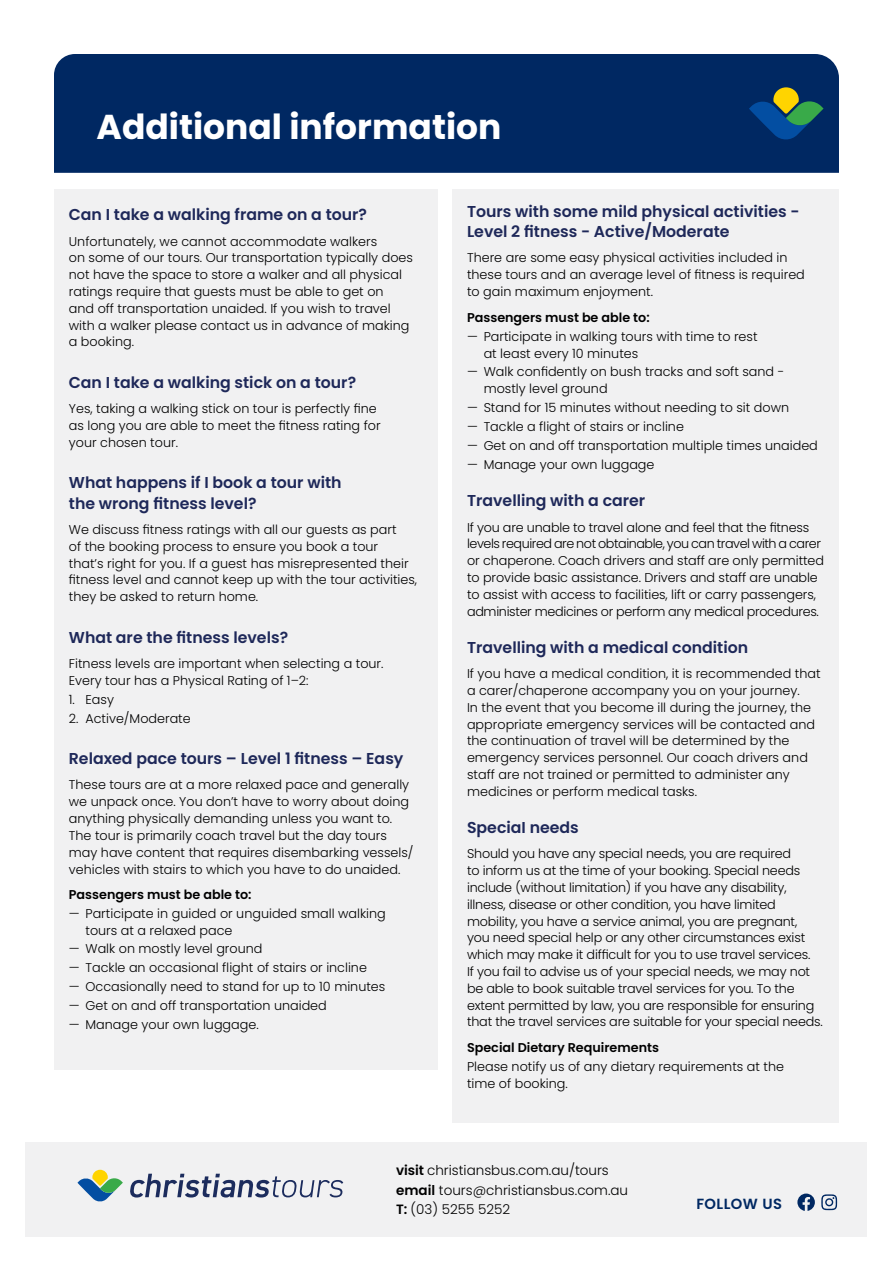
<style>
.page{position:relative;width:893px;height:1263px;background:#fff}
.page>*{position:absolute;margin:0;border:0;box-sizing:border-box;transform-origin:0 0}
.t1{font:700 34.5px "Poppins";color:#fff}
.t2{font:600 15.75px/20.2px "Poppins";color:#1e2859}
.t3{font:600 14.7px "Poppins";letter-spacing:.03em;color:#002862}
.t4{font:300 13.5px/19.5px "Poppins";color:#000}
.t5{font:300 12.75px/16.8px "Poppins";color:#000}
.t6{font:600 12.75px "Poppins";color:#000}
.s1{font-weight:600}
</style>
<div class="page">
<div style="left:54px;top:54px;width:785px;height:119px;background:#002862"></div>
<svg style="left:749px;top:87px;width:74px;height:54px"></svg>
<div style="left:54px;top:189px;width:384px;height:880px;background:#f1f1f2"></div>
<div style="left:452px;top:189px;width:387px;height:933px;background:#f1f1f2"></div>
<div style="left:26px;top:1142px;width:841px;height:95px;background:#f1f1f2"></div>
<svg style="left:130px;top:1174px;width:213px;height:23px"></svg>
<svg style="left:77px;top:1170px;width:46px;height:32px"></svg>
<svg style="left:797px;top:1193px;width:40px;height:18px"></svg>
<h1 class="t1" style="left:97px;top:107px;width:406px">Additional information</h1>
<p class="t2" style="left:69px;top:205px;width:300px">Can I take a walking frame on a tour?</p>
<p class="t5" style="left:69px;top:233px;width:346px">Unfortunately, we cannot accommodate walkers<br>on some of our tours. Our transportation typically does not have the space to store a walker and all physical ratings require that guests must be able to get on<br>and off transportation unaided. If you wish to travel with a walker please contact us in advance of making a booking.</p>
<p class="t2" style="left:69px;top:372px;width:289px">Can I take a walking stick on a tour?</p>
<p class="t5" style="left:69px;top:400px;width:313px">Yes, taking a walking stick on tour is perfectly fine as long you are able to meet the fitness rating for your chosen tour.</p>
<p class="t2" style="left:69px;top:473px;width:274px">What happens if I book a tour with the wrong fitness level?</p>
<p class="t5" style="left:69px;top:521px;width:350px">We discuss fitness ratings with all our guests as part<br>of the booking process to ensure you book a tour<br>that’s right for you. If a guest has misrepresented their fitness level and cannot keep up with the tour activities, they be asked to return home.</p>
<p class="t2" style="left:69px;top:627px;width:221px">What are the fitness levels?</p>
<p class="t5" style="left:69px;top:655px;width:316px">Fitness levels are important when selecting a tour.<br>Every tour has a Physical Rating of 1–2:</p>
<p class="t5" style="left:69px;top:691px;width:47px">1. Easy</p>
<p class="t5" style="left:69px;top:710px;width:123px">2. Active/Moderate</p>
<p class="t2" style="left:69px;top:749px;width:336px">Relaxed pace tours – Level 1 fitness – Easy</p>
<p class="t5" style="left:69px;top:777px;width:346px">These tours are at a more relaxed pace and generally we unpack once. You don’t have to worry about doing anything physically demanding unless you want to.<br>The tour is primarily coach travel but the day tours may have content that requires disembarking vessels/ vehicles with stairs to which you have to do unaided.</p>
<p class="t6" style="left:69px;top:887px;width:184px">Passengers must be able to:</p>
<p class="t5" style="left:85px;top:905px;width:302px;text-indent:-17px">— Participate in guided or unguided small walking tours at a relaxed pace</p>
<p class="t5" style="left:69px;top:941px;width:195px">— Walk on mostly level ground</p>
<p class="t5" style="left:69px;top:959px;width:300px">— Tackle an occasional flight of stairs or incline</p>
<p class="t5" style="left:69px;top:978px;width:318px">— Occasionally need to stand for up to 10 minutes</p>
<p class="t5" style="left:69px;top:997px;width:259px">— Get on and off transportation unaided</p>
<p class="t5" style="left:69px;top:1016px;width:191px">— Manage your own luggage.</p>
<p class="t2" style="left:467px;top:201px;width:334px">Tours with some mild physical activities -<br>Level 2 fitness - Active/Moderate</p>
<p class="t5" style="left:467px;top:250px;width:339px">There are some easy physical activities included in these tours and an average level of fitness is required to gain maximum enjoyment.</p>
<p class="t6" style="left:467px;top:310px;width:184px">Passengers must be able to:</p>
<p class="t5" style="left:484px;top:328px;width:275px;text-indent:-17px">— Participate in walking tours with time to rest at least every 10 minutes</p>
<p class="t5" style="left:484px;top:364px;width:302px;text-indent:-17px">— Walk confidently on bush tracks and soft sand - mostly level ground</p>
<p class="t5" style="left:467px;top:399px;width:324px">— Stand for 15 minutes without needing to sit down</p>
<p class="t5" style="left:467px;top:418px;width:218px">— Tackle a flight of stairs or incline</p>
<p class="t5" style="left:467px;top:437px;width:352px">— Get on and off transportation multiple times unaided</p>
<p class="t5" style="left:467px;top:456px;width:189px">— Manage your own luggage</p>
<p class="t2" style="left:467px;top:491px;width:180px">Travelling with a carer</p>
<p class="t5" style="left:467px;top:519px;width:359px">If you are unable to travel alone and feel that the fitness levels required are not obtainable, you can travel with a carer or chaperone. Coach drivers and staff are only permitted to provide basic assistance. Drivers and staff are unable to assist with access to facilities, lift or carry passengers, administer medicines or perform any medical procedures.</p>
<p class="t2" style="left:467px;top:637px;width:283px">Travelling with a medical condition</p>
<p class="t5" style="left:467px;top:665px;width:355px">If you have a medical condition, it is recommended that a carer/chaperone accompany you on your journey.<br>In the event that you become ill during the journey, the appropriate emergency services will be contacted and the continuation of travel will be determined by the emergency services personnel. Our coach drivers and staff are not trained or permitted to administer any medicines or perform medical tasks.</p>
<p class="t2" style="left:467px;top:817px;width:113px">SpeciaI needs</p>
<p class="t5" style="left:467px;top:845px;width:357px">Should you have any special needs, you are required<br>to inform us at the time of your booking. Special needs include (without limitation) if you have any disability, illness, disease or other condition, you have limited mobility, you have a service animal, you are pregnant, you need special help or any other circumstances exist which may make it difficult for you to use travel services.<br>If you fail to advise us of your special needs, we may not be able to book suitable travel services for you. To the extent permitted by law, you are responsible for ensuring that the travel services are suitable for your special needs.</p>
<p class="t6" style="left:467px;top:1040px;width:193px">Special Dietary Requirements</p>
<p class="t5" style="left:467px;top:1058px;width:318px">Please notify us of any dietary requirements at the time of booking.</p>
<p class="t4" style="left:396px;top:1160px;width:234px"><span class="s1">visit</span> christiansbus.com.au/tours <span class="s1">email</span> tours@christiansbus.com.au<br><span class="s1">T:</span> (03) 5255 5252</p>
<p class="t3" style="left:696px;top:1195px;width:87px">FOLLOW US</p>
</div>
